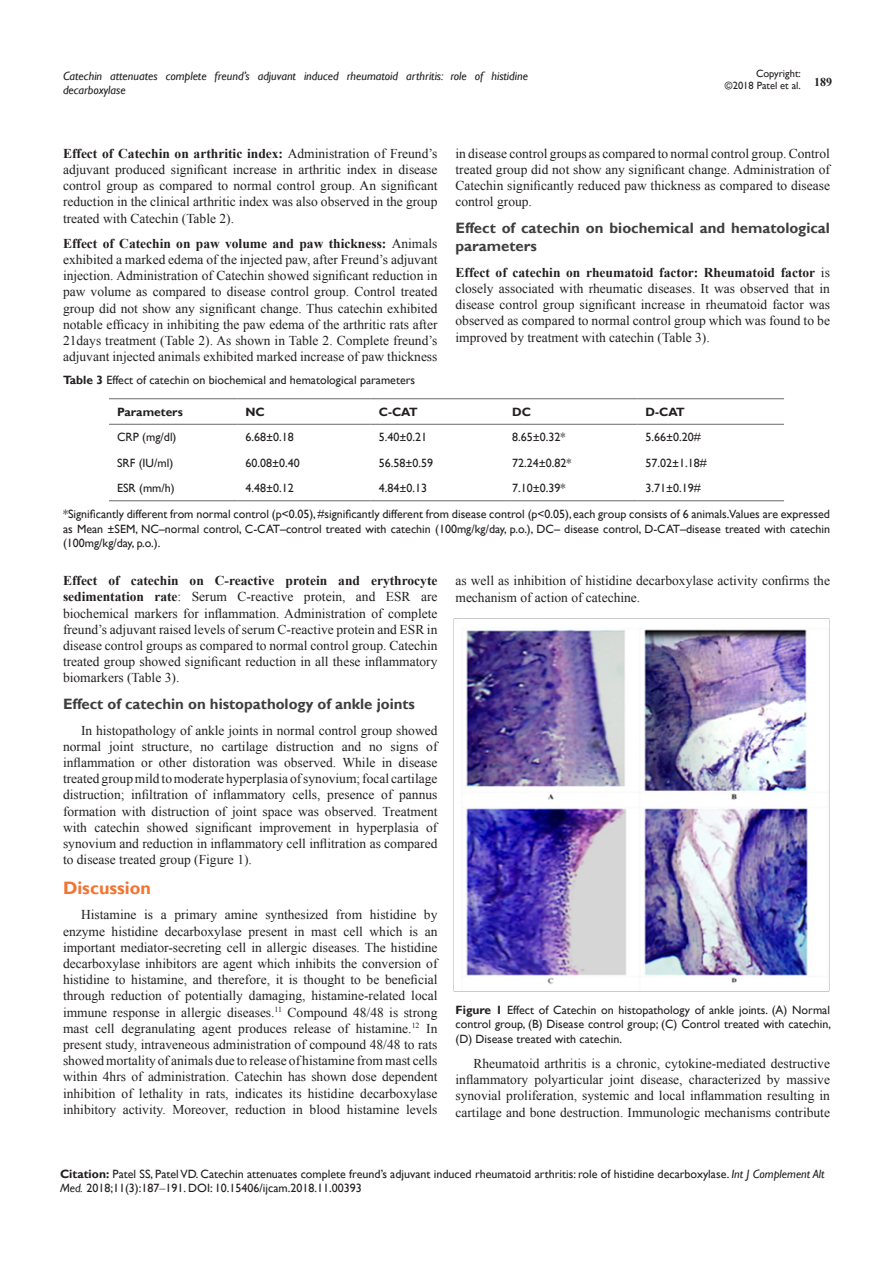
<style>
.page{position:relative;width:893px;height:1263px;background:#fff}
.page>*{position:absolute;margin:0;border:0;box-sizing:border-box;transform-origin:0 0}
.List_Paragraph{font:700 18px "Gill Sans";color:#f37331}
.t1{font:700 15px/18px "Gill Sans";color:#3e3e3f}
.t2{font:13.5px/16.2px "Times New Roman";color:#231f20;text-align:justify}
.Citation{font:12px/14.4px "Gill Sans";color:#231f20;text-align:justify}
.t3{font:italic 12px/14.4px "Gill Sans";color:#231f20}
.t4{font:700 12px "Gill Sans";color:#231f20}
.t5{font:700 12px "Times New Roman";color:#231f20}
.t6{font:10.5px/12.6px "Gill Sans";color:#231f20;text-align:right}
.s1{font-weight:700}
.s2{font-style:italic}
.s3{font-family:"Times New Roman"}
</style>
<div class="page">
<hr style="left:109px;top:398px;width:128px;height:1px;background:#69696c">
<hr style="left:237px;top:398px;width:134px;height:1px;background:#69696c">
<hr style="left:371px;top:398px;width:133px;height:1px;background:#69696c">
<hr style="left:504px;top:398px;width:133px;height:1px;background:#69696c">
<hr style="left:637px;top:398px;width:147px;height:1px;background:#69696c">
<hr style="left:109px;top:424px;width:128px;height:1px;background:#69696c">
<hr style="left:237px;top:424px;width:134px;height:1px;background:#69696c">
<hr style="left:371px;top:424px;width:133px;height:1px;background:#69696c">
<hr style="left:504px;top:424px;width:133px;height:1px;background:#69696c">
<hr style="left:637px;top:424px;width:147px;height:1px;background:#69696c">
<hr style="left:109px;top:500px;width:128px;height:1px;background:#69696c">
<hr style="left:237px;top:500px;width:134px;height:1px;background:#69696c">
<hr style="left:371px;top:500px;width:133px;height:1px;background:#69696c">
<hr style="left:504px;top:500px;width:133px;height:1px;background:#69696c">
<hr style="left:637px;top:500px;width:147px;height:1px;background:#69696c">
<img style="left:453px;top:619px;width:355px;height:372px">
<p class="t6" style="left:725px;top:67px;width:77px">Copyright: ©2018 Patel et al.</p>
<p class="t3" style="left:63px;top:69px;width:466px">Catechin attenuates complete freund’s adjuvant induced rheumatoid arthritis: role of histidine decarboxylase</p>
<p class="t5" style="left:814px;top:73px;width:19px">189</p>
<p class="t2" style="left:63px;top:145px;width:376px"><span class="s1">Effect of Catechin on arthritic index:</span> Administration of Freund’s adjuvant produced significant increase in arthritic index in disease control group as compared to normal control group. An significant reduction in the clinical arthritic index was also observed in the group treated with Catechin (Table 2).</p>
<p class="t2" style="left:63px;top:235px;width:376px"><span class="s1">Effect of Catechin on paw volume and paw thickness:</span> Animals exhibited a marked edema of the injected paw, after Freund’s adjuvant injection. Administration of Catechin showed significant reduction in paw volume as compared to disease control group. Control treated group did not show any significant change. Thus catechin exhibited notable efficacy in inhibiting the paw edema of the arthritic rats after 21days treatment (Table 2). As shown in Table 2. Complete freund’s adjuvant injected animals exhibited marked increase of paw thickness</p>
<p class="t2" style="left:455px;top:145px;width:376px">in disease control groups as compared to normal control group. Control treated group did not show any significant change. Administration of Catechin significantly reduced paw thickness as compared to disease control group.</p>
<p class="t1" style="left:455px;top:220px;width:376px">Effect of catechin on biochemical and hematological parameters</p>
<p class="t2" style="left:455px;top:264px;width:376px"><span class="s1">Effect of catechin on rheumatoid factor: Rheumatoid factor</span> is closely associated with rheumatic diseases. It was observed that in disease control group significant increase in rheumatoid factor was observed as compared to normal control group which was found to be improved by treatment with catechin (Table 3).</p>
<p class="Citation" style="left:63px;top:373px;width:354px"><span class="s1">Table 3</span> Effect of catechin on biochemical and hematological parameters</p>
<p class="t4" style="left:117px;top:404px;width:67px">Parameters</p>
<p class="t4" style="left:245px;top:404px;width:21px">NC</p>
<p class="t4" style="left:379px;top:404px;width:41px">C-CAT</p>
<p class="t4" style="left:512px;top:404px;width:20px">DC</p>
<p class="t4" style="left:645px;top:404px;width:41px">D-CAT</p>
<p class="Citation" style="left:117px;top:430px;width:61px">CRP (mg/dl)</p>
<p class="Citation" style="left:245px;top:430px;width:50px">6.68±0.18</p>
<p class="Citation" style="left:379px;top:430px;width:50px">5.40±0.21</p>
<p class="Citation" style="left:512px;top:430px;width:55px">8.65±0.32*</p>
<p class="Citation" style="left:645px;top:430px;width:57px">5.66±0.20#</p>
<p class="Citation" style="left:117px;top:456px;width:58px">SRF (IU/ml)</p>
<p class="Citation" style="left:245px;top:456px;width:56px">60.08±0.40</p>
<p class="Citation" style="left:379px;top:456px;width:56px">56.58±0.59</p>
<p class="Citation" style="left:512px;top:456px;width:61px">72.24±0.82*</p>
<p class="Citation" style="left:645px;top:456px;width:63px">57.02±1.18#</p>
<p class="Citation" style="left:117px;top:481px;width:59px">ESR (mm/h)</p>
<p class="Citation" style="left:245px;top:481px;width:50px">4.48±0.12</p>
<p class="Citation" style="left:379px;top:481px;width:50px">4.84±0.13</p>
<p class="Citation" style="left:512px;top:481px;width:55px">7.10±0.39*</p>
<p class="Citation" style="left:645px;top:481px;width:57px">3.71±0.19#</p>
<p class="Citation" style="left:63px;top:507px;width:768px">*Significantly different from normal control (p&lt;0.05), #significantly different from disease control (p&lt;0.05), each group consists of 6 animals.Values are expressed as Mean ±SEM, NC–normal control, C-CAT–control treated with catechin (100mg/kg/day, p.o.), DC– disease control, D-CAT–disease treated with catechin (100mg/kg/day, p.o.).</p>
<p class="t2" style="left:63px;top:572px;width:376px"><span class="s1">Effect of catechin on C-reactive protein and erythrocyte sedimentation rate</span>: Serum C-reactive protein, and ESR are biochemical markers for inflammation. Administration of complete freund’s adjuvant raised levels of serum C-reactive protein and ESR in disease control groups as compared to normal control group. Catechin treated group showed significant reduction in all these inflammatory biomarkers (Table 3).</p>
<p class="t1" style="left:63px;top:696px;width:353px">Effect of catechin on histopathology of ankle joints</p>
<p class="t2" style="left:63px;top:722px;width:376px;text-indent:18px">In histopathology of ankle joints in normal control group showed normal joint structure, no cartilage distruction and no signs of inflammation or other distoration was observed. While in disease treated group mild to moderate hyperplasia of synovium; focal cartilage distruction; infiltration of inflammatory cells, presence of pannus formation with distruction of joint space was observed. Treatment with catechin showed significant improvement in hyperplasia of synovium and reduction in inflammatory cell inflitration as compared to disease treated group (Figure 1).</p>
<p class="List_Paragraph" style="left:63px;top:877px;width:89px">Discussion</p>
<p class="t2" style="left:63px;top:907px;width:376px;text-indent:18px">Histamine is a primary amine synthesized from histidine by enzyme histidine decarboxylase present in mast cell which is an important mediator-secreting cell in allergic diseases. The histidine decarboxylase inhibitors are agent which inhibits the conversion of histidine to histamine, and therefore, it is thought to be beneficial through reduction of potentially damaging, histamine-related local immune response in allergic diseases.<sup>11</sup> Compound 48/48 is strong mast cell degranulating agent produces release of histamine.<sup>12</sup> In present study, intraveneous administration of compound 48/48 to rats showed mortality of animals due to release of histamine from mast cells within 4hrs of administration. Catechin has shown dose dependent inhibition of lethality in rats, indicates its histidine decarboxylase inhibitory activity. Moreover, reduction in blood histamine levels</p>
<p class="t2" style="left:455px;top:573px;width:376px">as well as inhibition of histidine decarboxylase activity confirms the mechanism of action of catechine.</p>
<p class="Citation" style="left:455px;top:1003px;width:377px"><span class="s1">Figure 1</span> Effect of Catechin on histopathology of ankle joints. (A) Normal control group, (B) Disease control group; (C) Control treated with catechin, (D) Disease treated with catechin.</p>
<p class="t2" style="left:455px;top:1055px;width:376px;text-indent:18px">Rheumatoid arthritis is a chronic, cytokine-mediated destructive inflammatory polyarticular joint disease, characterized by massive synovial proliferation, systemic and local inflammation resulting in cartilage and bone destruction. Immunologic mechanisms contribute</p>
<p class="Citation" style="left:60px;top:1167px;width:766px"><span class="s1">Citation:</span> Patel SS, Patel VD. Catechin attenuates complete freund’s adjuvant induced rheumatoid arthritis: role of histidine decarboxylase. <span class="s2">Int J Complement Alt<br>Med.</span> 2018;11(3):187<span class="s3">‒</span>191. DOI: 10.15406/ijcam.2018.11.00393</p>
</div>
